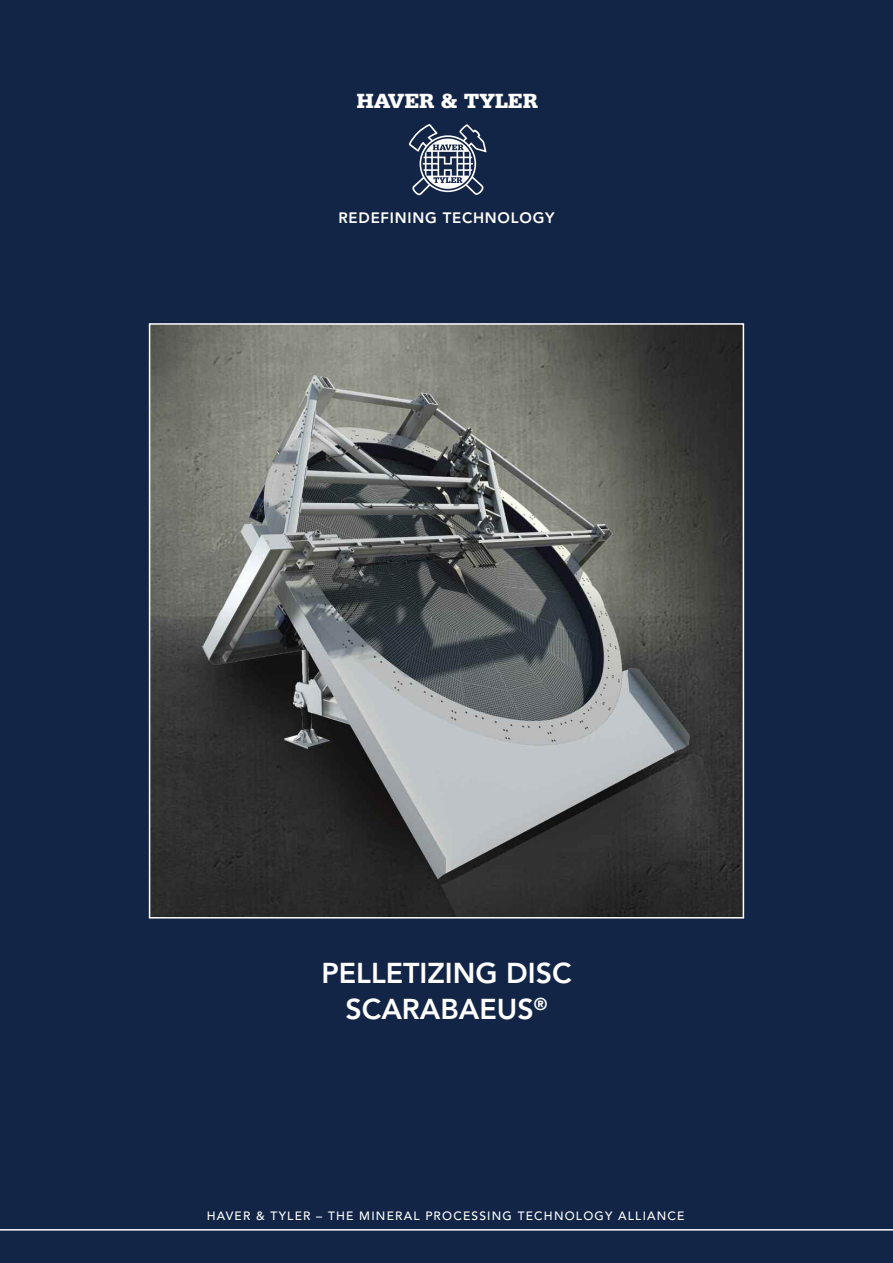
<style>
.page{position:relative;width:893px;height:1263px;background:#132547}
.page>*{position:absolute;margin:0;border:0;box-sizing:border-box;transform-origin:0 0}
.t1{font:800 28.5px/36px "Avenir LT Std";color:#fff;text-align:center}
.t2{font:900 21.75px "Serifa Std";color:#fff}
.t3{font:800 15px "Avenir LT Std";letter-spacing:.05em;color:#fff}
.t4{font:500 12px "Avenir LT Std";letter-spacing:.1em;color:#fff}
</style>
<div class="page">
<img style="left:152px;top:326px;width:589px;height:589px">
<div style="left:149px;top:323px;width:595px;height:595px;border:2px solid #fff"></div>
<hr style="left:0;top:1229px;width:893px;height:1px;background:#fff">
<svg style="left:409px;top:124px;width:78px;height:72px"></svg>
<h2 class="t2" style="left:357px;top:93px;width:183px">HAVER &amp; TYLER</h2>
<p class="t3" style="left:338px;top:212px;width:218px">REDEFINING TECHNOLOGY</p>
<h1 class="t1" style="left:321px;top:957px;width:252px">PELLETIZING DISC<br>SCARABAEUS<sup>®</sup></h1>
<p class="t4" style="left:207px;top:1210px;width:479px">HAVER &amp; TYLER – THE MINERAL PROCESSING TECHNOLOGY ALLIANCE</p>
</div>
